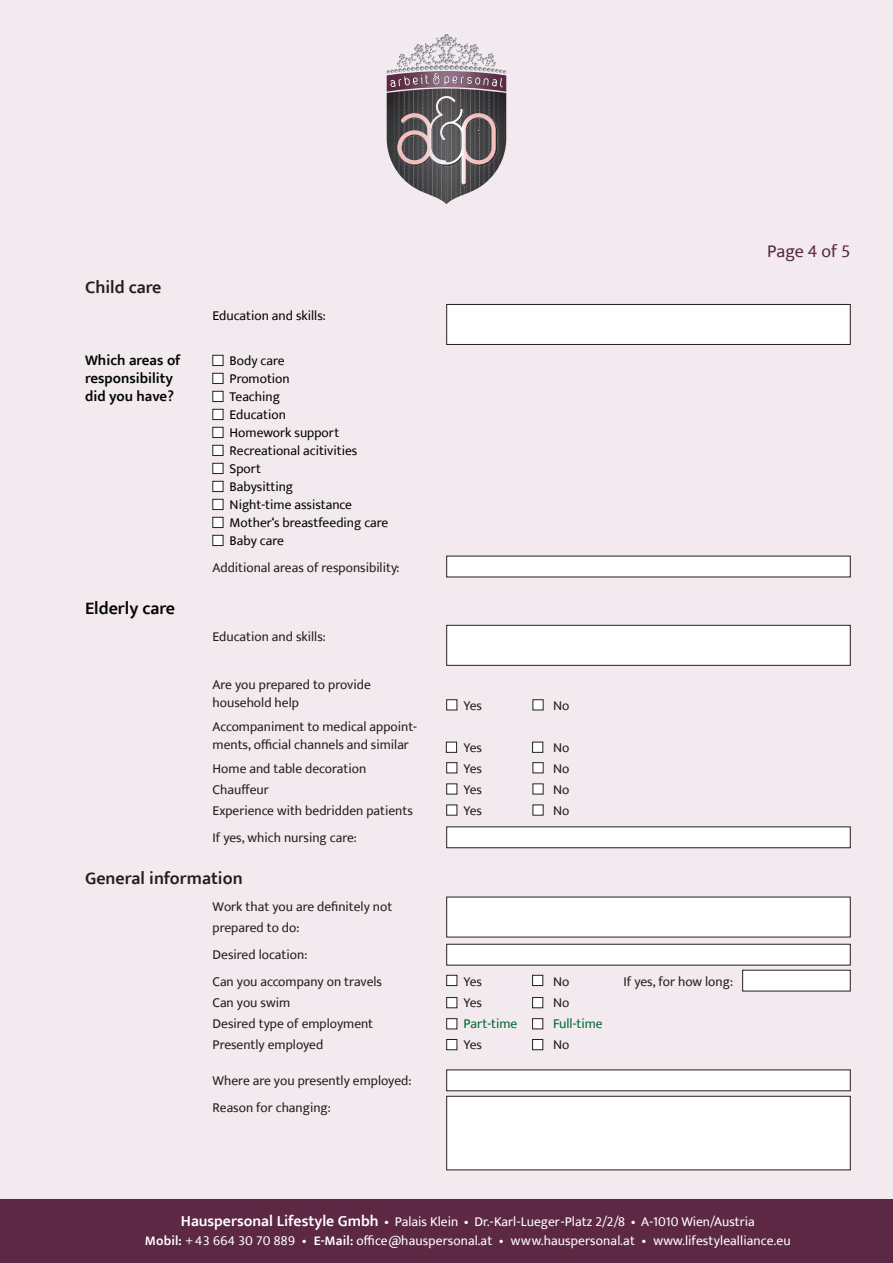
<style>
.page{position:relative;width:893px;height:1263px;background:#f2eaef}
.page>*{position:absolute;margin:0;border:0;box-sizing:border-box;transform-origin:0 0}
.t1{font:600 18px "Ek Mukta";color:#231f20}
.t2{font:600 18px "Ek Mukta";color:#030505}
.t3{font:18px "Ek Mukta";color:#5c2844}
.t4{font:600 15px "Ek Mukta";color:#030505}
.t5{font:13.5px/18px "Ek Mukta";color:#231f20}
.t6{font:13.5px/19.5px "Ek Mukta";letter-spacing:.01em;color:#fff;text-align:center}
.t7{font:13.5px/18px "Ek Mukta";color:#030505}
.t8{font:13.5px "Ek Mukta";color:#006933}
.s1{font-weight:600;font-size:15.75px}
.s2{font-weight:600}
</style>
<div class="page">
<hr style="left:446px;top:89px;width:1px;height:115px;background:#211f23">
<hr style="left:447px;top:89px;width:1px;height:115px;background:#211f23">
<svg style="left:387px;top:34px;width:119px;height:167px"></svg>
<div style="left:0;top:1199px;width:893px;height:64px;background:#5c2844"></div>
<div style="left:447px;top:700px;width:10px;height:10px;background:#fff"></div>
<div style="left:446px;top:699px;width:11px;height:11px;border:1px solid #231f20"></div>
<div style="left:446px;top:742px;width:11px;height:10px;background:#fff"></div>
<div style="left:446px;top:742px;width:11px;height:10px;border:1px solid #231f20"></div>
<div style="left:447px;top:763px;width:10px;height:10px;background:#fff"></div>
<div style="left:446px;top:762px;width:11px;height:11px;border:1px solid #231f20"></div>
<div style="left:447px;top:784px;width:10px;height:10px;background:#fff"></div>
<div style="left:446px;top:784px;width:11px;height:10px;border:1px solid #231f20"></div>
<div style="left:447px;top:805px;width:10px;height:10px;background:#fff"></div>
<div style="left:446px;top:805px;width:11px;height:10px;border:1px solid #231f20"></div>
<div style="left:533px;top:700px;width:10px;height:10px;background:#fff"></div>
<div style="left:533px;top:699px;width:10px;height:11px;border:1px solid #231f20"></div>
<div style="left:533px;top:742px;width:10px;height:10px;background:#fff"></div>
<div style="left:532px;top:742px;width:11px;height:10px;border:1px solid #231f20"></div>
<div style="left:533px;top:763px;width:10px;height:10px;background:#fff"></div>
<div style="left:533px;top:762px;width:10px;height:11px;border:1px solid #231f20"></div>
<div style="left:533px;top:784px;width:10px;height:10px;background:#fff"></div>
<div style="left:533px;top:805px;width:10px;height:10px;background:#fff"></div>
<div style="left:213px;top:355px;width:10px;height:10px;background:#fff"></div>
<div style="left:213px;top:355px;width:10px;height:11px;border:1px solid #231f20"></div>
<div style="left:213px;top:373px;width:10px;height:10px;background:#fff"></div>
<div style="left:213px;top:373px;width:10px;height:11px;border:1px solid #231f20"></div>
<div style="left:213px;top:391px;width:10px;height:10px;background:#fff"></div>
<div style="left:213px;top:391px;width:10px;height:11px;border:1px solid #231f20"></div>
<div style="left:213px;top:409px;width:10px;height:10px;background:#fff"></div>
<div style="left:213px;top:409px;width:10px;height:11px;border:1px solid #231f20"></div>
<div style="left:213px;top:427px;width:10px;height:10px;background:#fff"></div>
<div style="left:213px;top:427px;width:10px;height:11px;border:1px solid #231f20"></div>
<div style="left:213px;top:445px;width:10px;height:10px;background:#fff"></div>
<div style="left:213px;top:445px;width:10px;height:11px;border:1px solid #231f20"></div>
<div style="left:213px;top:463px;width:10px;height:10px;background:#fff"></div>
<div style="left:213px;top:463px;width:10px;height:11px;border:1px solid #231f20"></div>
<div style="left:213px;top:481px;width:10px;height:10px;background:#fff"></div>
<div style="left:213px;top:481px;width:10px;height:11px;border:1px solid #231f20"></div>
<div style="left:213px;top:499px;width:10px;height:10px;background:#fff"></div>
<div style="left:213px;top:499px;width:10px;height:11px;border:1px solid #231f20"></div>
<div style="left:213px;top:517px;width:10px;height:10px;background:#fff"></div>
<div style="left:213px;top:517px;width:10px;height:11px;border:1px solid #231f20"></div>
<div style="left:213px;top:535px;width:10px;height:10px;background:#fff"></div>
<div style="left:213px;top:535px;width:10px;height:11px;border:1px solid #231f20"></div>
<div style="left:447px;top:556px;width:403px;height:21px;background:#fff"></div>
<div style="left:447px;top:304px;width:403px;height:40px;background:#fff"></div>
<div style="left:446px;top:304px;width:404px;height:41px;border:1px solid #231f20"></div>
<div style="left:447px;top:625px;width:403px;height:40px;background:#fff"></div>
<div style="left:446px;top:625px;width:404px;height:40px;border:1px solid #231f20"></div>
<div style="left:447px;top:827px;width:403px;height:21px;background:#fff"></div>
<div style="left:446px;top:827px;width:404px;height:21px;border:1px solid #231f20"></div>
<div style="left:447px;top:997px;width:10px;height:11px;background:#fff"></div>
<div style="left:446px;top:997px;width:11px;height:11px;border:1px solid #231f20"></div>
<div style="left:533px;top:997px;width:10px;height:11px;background:#fff"></div>
<div style="left:532px;top:997px;width:11px;height:11px;border:1px solid #231f20"></div>
<div style="left:447px;top:1019px;width:10px;height:10px;background:#fff"></div>
<div style="left:446px;top:1018px;width:11px;height:11px;border:1px solid #231f20"></div>
<div style="left:533px;top:1019px;width:10px;height:10px;background:#fff"></div>
<div style="left:532px;top:1018px;width:11px;height:11px;border:1px solid #231f20"></div>
<div style="left:447px;top:1039px;width:10px;height:11px;background:#fff"></div>
<div style="left:446px;top:1039px;width:11px;height:11px;border:1px solid #231f20"></div>
<div style="left:533px;top:1039px;width:10px;height:11px;background:#fff"></div>
<div style="left:532px;top:1039px;width:11px;height:11px;border:1px solid #231f20"></div>
<div style="left:447px;top:975px;width:10px;height:10px;background:#fff"></div>
<div style="left:446px;top:975px;width:11px;height:11px;border:1px solid #231f20"></div>
<div style="left:533px;top:975px;width:10px;height:10px;background:#fff"></div>
<div style="left:532px;top:975px;width:11px;height:11px;border:1px solid #231f20"></div>
<div style="left:447px;top:897px;width:403px;height:40px;background:#fff"></div>
<div style="left:447px;top:944px;width:403px;height:21px;background:#fff"></div>
<div style="left:446px;top:944px;width:404px;height:21px;border:1px solid #231f20"></div>
<div style="left:743px;top:970px;width:107px;height:21px;background:#fff"></div>
<div style="left:447px;top:1070px;width:403px;height:21px;background:#fff"></div>
<div style="left:447px;top:1096px;width:403px;height:74px;background:#fff"></div>
<div style="left:446px;top:1096px;width:404px;height:74px;border:1px solid #231f20"></div>
<h1 class="t1" style="left:85px;top:276px;width:78px">Child care</h1>
<p class="t7" style="left:213px;top:306px;width:115px">Education and skills:</p>
<p class="t4" style="left:85px;top:351px;width:97px">Which areas of</p>
<p class="t7" style="left:230px;top:351px;width:56px">Body care</p>
<p class="t4" style="left:85px;top:369px;width:90px">responsibility</p>
<p class="t7" style="left:230px;top:369px;width:62px">Promotion</p>
<p class="t4" style="left:85px;top:387px;width:90px">did you have?</p>
<p class="t7" style="left:230px;top:387px;width:160px">Teaching<br>Education<br>Homework support<br>Recreational acitivities<br>Sport<br>Babysitting<br>Night-time assistance<br>Mother‘s breastfeeding care<br>Baby care</p>
<p class="t5" style="left:213px;top:558px;width:188px">Additional areas of responsibility:</p>
<h1 class="t2" style="left:85px;top:597px;width:92px">Elderly care</h1>
<p class="t5" style="left:213px;top:627px;width:115px">Education and skills:</p>
<p class="t5" style="left:213px;top:675px;width:160px">Are you prepared to provide household help</p>
<p class="t5" style="left:213px;top:717px;width:206px">Accompaniment to medical appoint&shy;ments, official channels and similar</p>
<p class="t5" style="left:463px;top:696px;width:20px">Yes</p>
<p class="t5" style="left:553px;top:696px;width:18px">No</p>
<p class="t5" style="left:463px;top:738px;width:20px">Yes</p>
<p class="t5" style="left:553px;top:738px;width:18px">No</p>
<p class="t5" style="left:213px;top:759px;width:155px">Home and table decoration</p>
<p class="t5" style="left:463px;top:759px;width:20px">Yes</p>
<p class="t5" style="left:553px;top:759px;width:18px">No</p>
<p class="t5" style="left:213px;top:780px;width:58px">Chauffeur</p>
<p class="t5" style="left:463px;top:780px;width:20px">Yes</p>
<p class="t5" style="left:553px;top:780px;width:18px">No</p>
<p class="t5" style="left:213px;top:801px;width:202px">Experience with bedridden patients</p>
<p class="t5" style="left:463px;top:801px;width:20px">Yes</p>
<p class="t5" style="left:553px;top:801px;width:18px">No</p>
<p class="t5" style="left:213px;top:828px;width:146px">If yes, which nursing care:</p>
<h1 class="t1" style="left:85px;top:867px;width:159px">General information</h1>
<p class="t5" style="left:213px;top:896px;width:181px;line-height:21px">Work that you are definitely not prepared to do:</p>
<p class="t5" style="left:213px;top:941px;width:171px;line-height:27px">Desired location:<br>Can you accompany on travels</p>
<p class="t5" style="left:463px;top:972px;width:20px">Yes</p>
<p class="t5" style="left:553px;top:972px;width:18px">No</p>
<p class="t5" style="left:624px;top:972px;width:111px">If yes, for how long:</p>
<p class="t5" style="left:213px;top:993px;width:79px">Can you swim</p>
<p class="t5" style="left:463px;top:993px;width:20px">Yes</p>
<p class="t5" style="left:553px;top:993px;width:18px">No</p>
<p class="t5" style="left:213px;top:1014px;width:162px">Desired type of employment</p>
<p class="t8" style="left:463px;top:1015px;width:55px">Part-time</p>
<p class="t8" style="left:553px;top:1015px;width:51px">Full-time</p>
<p class="t5" style="left:213px;top:1035px;width:112px">Presently employed</p>
<p class="t5" style="left:463px;top:1035px;width:20px">Yes</p>
<p class="t5" style="left:553px;top:1035px;width:18px">No</p>
<p class="t5" style="left:213px;top:1067px;width:200px;line-height:27px">Where are you presently employed:<br>Reason for changing:</p>
<h1 class="t3" style="left:767px;top:241px;width:85px">Page 4 of 5</h1>
<p class="t6" style="left:145px;top:1211px;width:647px"><span class="s1">Hauspersonal Lifestyle Gmbh</span> • Palais Klein • Dr.-Karl-Lueger-Platz 2/2/8 • A-1010 Wien/Austria<br><span class="s2">Mobil:</span> + 43 664 30 70 889 • <span class="s2">E-Mail:</span> office@hauspersonal.at • www.hauspersonal.at • www.lifestylealliance.eu</p>
</div>
